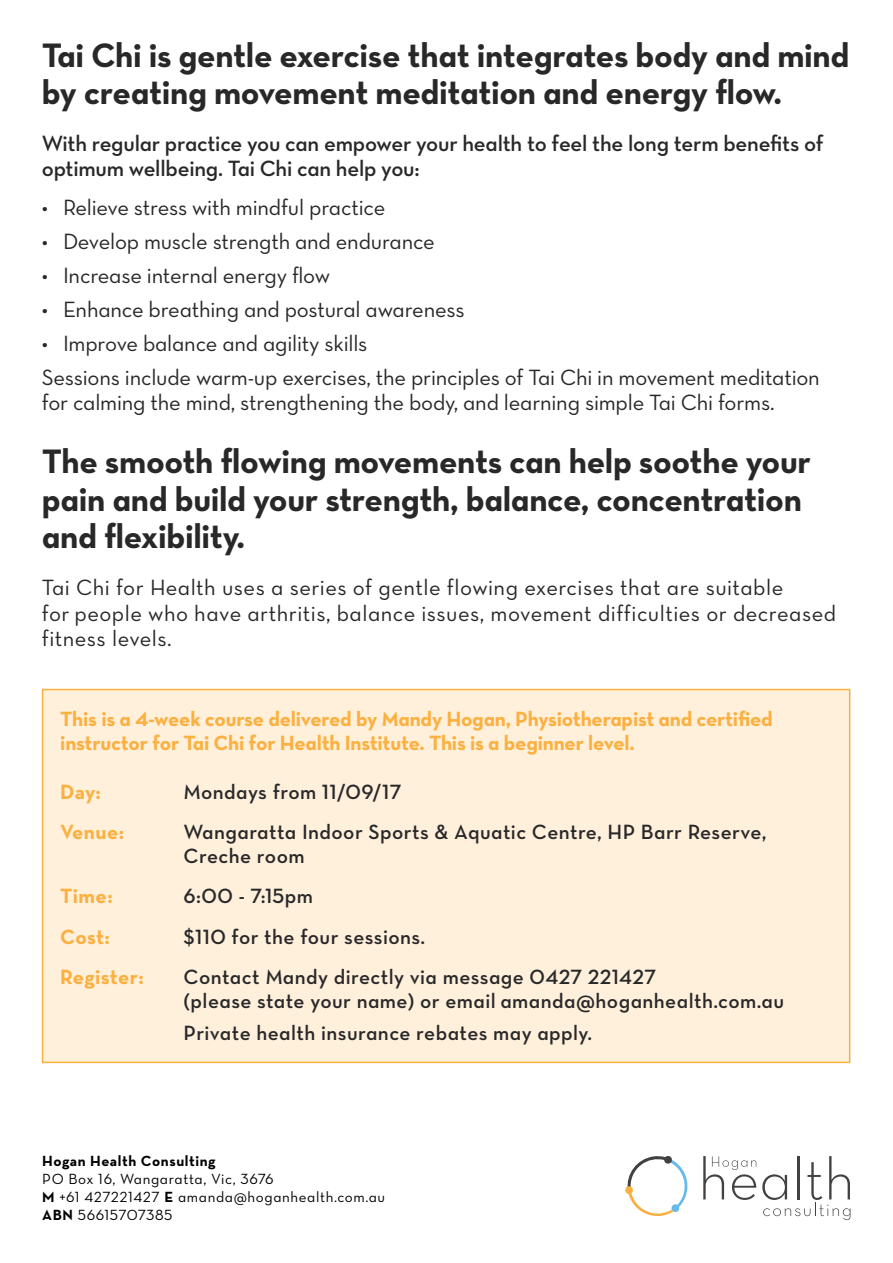
<style>
.page{position:relative;width:893px;height:1263px;background:#fff}
.page>*{position:absolute;margin:0;border:0;box-sizing:border-box;transform-origin:0 0}
.t1{font:34.5px/37.5px "Neutra Text Bold Alt";letter-spacing:-.01em;color:#292829}
.t2{font:22.5px/34px "Neutra Text Book Alt";letter-spacing:-.01em;color:#292829}
.t3{font:22.5px/25.5px "Neutra Text Book Alt";letter-spacing:.02em;color:#292829}
.t4{font:22.5px/25.5px "Neutra Text Demi Alt";letter-spacing:-.01em;color:#292829}
.t5{font:21px/24px "Neutra Text Demi Alt";letter-spacing:.02em;color:#292829}
.t6{font:21px/24px "Neutra Text Bold Alt";letter-spacing:-.01em;color:#fbb040}
.t7{font:700 21px "Neutra Text";letter-spacing:.01em;color:#fbb040}
.t8{font:15px/18px "Neutra Text Book Alt";letter-spacing:.04em;color:#000}
.t9{font:700 15px "Neutra Text";letter-spacing:.04em;color:#000}
.s1{font-family:"Neutra Text";font-weight:700}
</style>
<div class="page">
<svg style="left:703px;top:1156px;width:53px;height:44px"></svg>
<svg style="left:762px;top:1156px;width:88px;height:64px"></svg>
<svg style="left:625px;top:1156px;width:63px;height:60px"></svg>
<div style="left:43px;top:689px;width:807px;height:373px;background:#fff0dc"></div>
<div style="left:42px;top:689px;width:808px;height:374px;border:2px solid #fbb040"></div>
<h1 class="t1" style="left:42px;top:35px;width:809px">Tai Chi is gentle exercise that integrates body and mind by creating movement meditation and energy flow.</h1>
<p class="t4" style="left:42px;top:130px;width:783px">With regular practice you can empower your health to feel the long term benefits of optimum wellbeing. Tai Chi can help you:</p>
<p class="t2" style="left:42px;top:190px;width:345px">• Relieve stress with mindful practice</p>
<p class="t2" style="left:42px;top:224px;width:395px">• Develop muscle strength and endurance</p>
<p class="t2" style="left:42px;top:258px;width:290px">• Increase internal energy flow</p>
<p class="t2" style="left:42px;top:292px;width:424px">• Enhance breathing and postural awareness</p>
<p class="t2" style="left:42px;top:326px;width:780px">• Improve balance and agility skills<br>Sessions include warm-up exercises, the principles of Tai Chi in movement meditation</p>
<p class="t2" style="left:42px;top:385px;width:734px">for calming the mind, strengthening the body, and learning simple Tai Chi forms.</p>
<h1 class="t1" style="left:42px;top:442px;width:771px">The smooth flowing movements can help soothe your pain and build your strength, balance, concentration and flexibility.</h1>
<p class="t3" style="left:42px;top:574px;width:796px">Tai Chi for Health uses a series of gentle flowing exercises that are suitable<br>for people who have arthritis, balance issues, movement difficulties or decreased fitness levels.</p>
<p class="t6" style="left:60px;top:707px;width:714px">This is a 4-week course delivered by Mandy Hogan, Physiotherapist and certified instructor for Tai Chi for Health Institute. This is a beginner level.</p>
<p class="t7" style="left:60px;top:779px;width:42px">Day:</p>
<p class="t5" style="left:184px;top:779px;width:219px">Mondays from 11/09/17</p>
<p class="t7" style="left:60px;top:819px;width:65px">Venue:</p>
<p class="t5" style="left:184px;top:820px;width:584px">Wangaratta Indoor Sports &amp; Aquatic Centre, HP Barr Reserve,<br>Creche room</p>
<p class="t7" style="left:60px;top:883px;width:54px">Time:</p>
<p class="t5" style="left:184px;top:884px;width:131px">6:00 - 7:15pm</p>
<p class="t7" style="left:60px;top:923px;width:51px">Cost:</p>
<p class="t5" style="left:184px;top:924px;width:243px">$110 for the four sessions.</p>
<p class="t7" style="left:60px;top:964px;width:85px">Register:</p>
<p class="t5" style="left:184px;top:964px;width:602px">Contact Mandy directly via message 0427 221427<br>(please state your name) or email amanda@hoganhealth.com.au</p>
<p class="t5" style="left:184px;top:1021px;width:410px">Private health insurance rebates may apply.</p>
<p class="t9" style="left:42px;top:1152px;width:175px">Hogan Health Consulting</p>
<p class="t8" style="left:42px;top:1170px;width:344px">PO Box 16, Wangaratta, Vic, 3676<br><span class="s1">M</span> +61 427221427 <span class="s1">E</span> amanda@hoganhealth.com.au<br><span class="s1">ABN</span> 56615707385</p>
</div>
